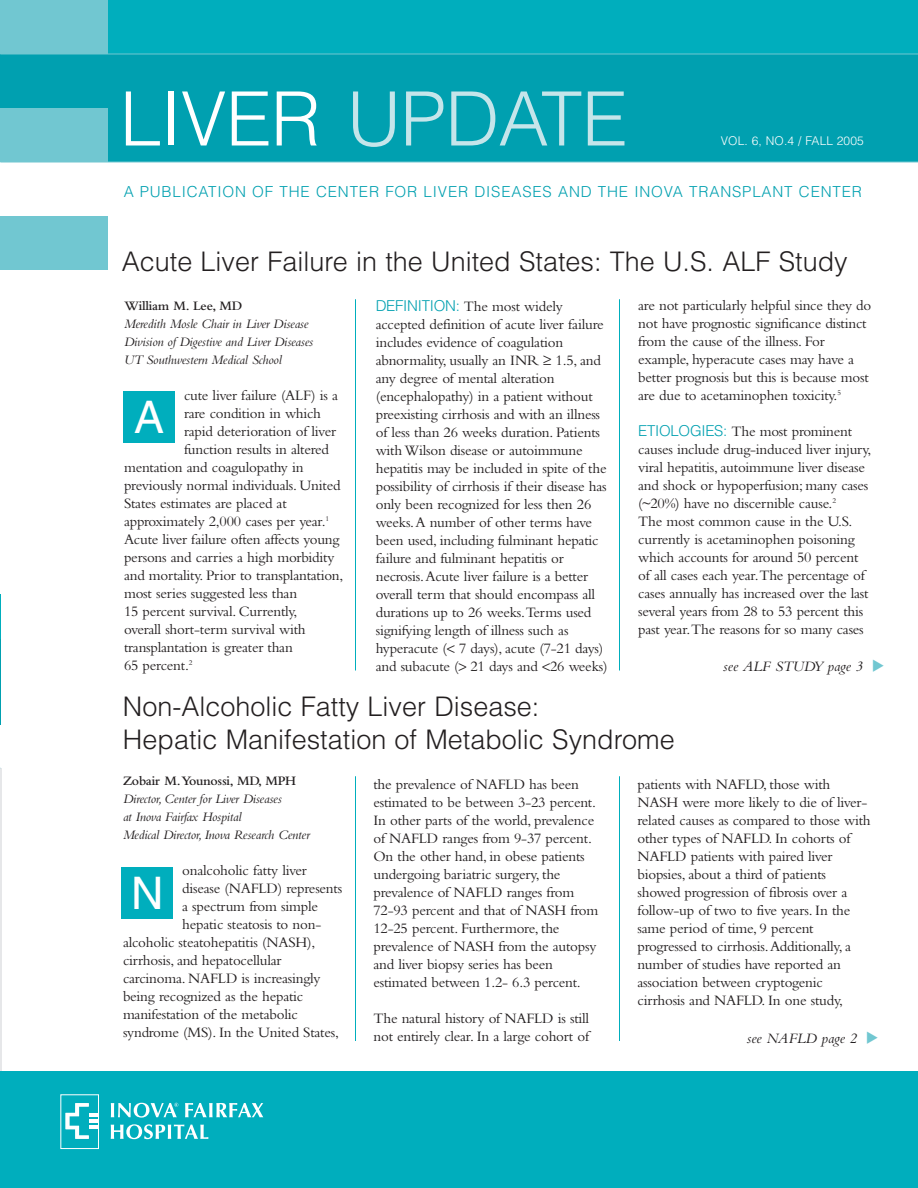
<style>
.page{position:relative;width:918px;height:1188px;background:#fff}
.page>*{position:absolute;margin:0;border:0;box-sizing:border-box;transform-origin:0 0}
.t1{font:300 75px "Helvetica";letter-spacing:-.01em;color:#c5e5ea}
.t2{font:45px "Helvetica";color:#fff}
.t3{font:300 27px/33px "Helvetica";color:#231f20}
.t4{font:300 15.15px "Helvetica";letter-spacing:.055em;color:#00a0b0}
.t5{font:15px/18px "Bembo";letter-spacing:-.015em;color:#231f20}
.t6{font:italic 15px "Bembo";color:#231f20}
.t7{font:italic 13.5px/18px "Bembo";letter-spacing:-.015em;color:#231f20}
.t8{font:600 13.5px "Bembo";letter-spacing:-.015em;color:#231f20}
.t9{font:300 12px "Helvetica";letter-spacing:.01em;color:#fff}
.s1{color:#fff}
.s2{font-family:"Helvetica";font-weight:300;color:#00a0b0}
</style>
<div class="page">
<hr style="left:0;top:769px;width:2px;height:419px;background:#e6e7e9">
<div style="left:0;top:1071px;width:918px;height:117px;background:#00aebd"></div>
<div style="left:0;top:1px;width:918px;height:161px;background:#00a0b0"></div>
<div style="left:0;top:0;width:918px;height:54px;background:#00aebd"></div>
<svg style="left:185px;top:1103px;width:78px;height:14px"></svg>
<svg style="left:111px;top:1124px;width:97px;height:15px"></svg>
<svg style="left:66px;top:1103px;width:31px;height:36px"></svg>
<div style="left:60px;top:1094px;width:39px;height:55px;border:1px solid #fff"></div>
<svg style="left:111px;top:1103px;width:67px;height:15px"></svg>
<div style="left:0;top:0;width:108px;height:54px;background:#71c7d1"></div>
<div style="left:0;top:108px;width:108px;height:54px;background:#71c7d1"></div>
<div style="left:0;top:216px;width:108px;height:54px;background:#71c7d1"></div>
<hr style="left:0;top:54px;width:918px;height:1px;background:#71c7d1">
<hr style="left:355px;top:299px;width:1px;height:371px;background:#00aebd">
<hr style="left:619px;top:299px;width:1px;height:371px;background:#00aebd">
<hr style="left:355px;top:776px;width:1px;height:265px;background:#00aebd">
<hr style="left:619px;top:776px;width:1px;height:265px;background:#00aebd">
<div style="left:123px;top:392px;width:52px;height:51px;background:#00aebd"></div>
<hr style="left:0;top:595px;width:1px;height:129px;background:#00a0b0">
<hr style="left:0;top:595px;width:1px;height:44px;background:#00aebd">
<hr style="left:0;top:162px;width:918px;height:1px;background:#71c7d1">
<div style="left:122px;top:867px;width:51px;height:52px;background:#00aebd"></div>
<h1 class="t1" style="left:120px;top:76px;width:509px"><span class="s1">LIVER</span> UPDATE</h1>
<p class="t9" style="left:721px;top:134px;width:145px">VOL. 6, NO.4 / FALL 2005</p>
<p class="t4" style="left:124px;top:183px;width:740px">A PUBLICATION OF THE CENTER FOR LIVER DISEASES AND THE INOVA TRANSPLANT CENTER</p>
<h3 class="t3" style="left:122px;top:245px;width:727px">Acute Liver Failure in the United States: The U.S. ALF Study</h3>
<p class="t8" style="left:124px;top:301px;width:120px">William M. Lee, MD</p>
<p class="t7" style="left:124px;top:316px;width:191px">Meredith Mosle Chair in Liver Disease<br>Division of Digestive and Liver Diseases<br>UT Southwestern Medical School</p>
<p class="t5" style="left:184px;top:388px;width:155px">cute liver failure (ALF) is a</p>
<p class="t5" style="left:184px;top:406px;width:139px">rare condition in which</p>
<p class="t5" style="left:184px;top:424px;width:154px">rapid deterioration of liver</p>
<p class="t5" style="left:184px;top:442px;width:147px">function results in altered</p>
<p class="t5" style="left:124px;top:460px;width:181px">mentation and coagulopathy in</p>
<p class="t5" style="left:124px;top:478px;width:218px">previously normal individuals. United</p>
<p class="t5" style="left:124px;top:496px;width:164px">States estimates are placed at</p>
<p class="t5" style="left:124px;top:514px;width:207px">approximately 2,000 cases per year.<sup>1</sup></p>
<p class="t5" style="left:124px;top:532px;width:217px">Acute liver failure often affects young</p>
<p class="t5" style="left:124px;top:550px;width:212px">persons and carries a high morbidity</p>
<p class="t5" style="left:124px;top:568px;width:221px">and mortality. Prior to transplantation,</p>
<p class="t5" style="left:124px;top:586px;width:175px">most series suggested less than</p>
<p class="t5" style="left:124px;top:604px;width:175px">15 percent survival. Currently,</p>
<p class="t5" style="left:124px;top:622px;width:183px">overall short-term survival with</p>
<p class="t5" style="left:124px;top:640px;width:170px">transplantation is greater than</p>
<p class="t5" style="left:124px;top:658px;width:70px">65 percent.<sup>2</sup></p>
<h2 class="t2" style="left:134px;top:401px;width:32px">A</h2>
<p class="t5" style="left:376px;top:299px;width:234px"><span class="s2">DEFINITION:</span> The most widely accepted definition of acute liver failure includes evidence of coagulation abnormality, usually an INR ≥ 1.5, and any degree of mental alteration (encephalopathy) in a patient without preexisting cirrhosis and with an illness of less than 26 weeks duration. Patients with Wilson disease or autoimmune hepatitis may be included in spite of the possibility of cirrhosis if their disease has only been recognized for less then 26 weeks.A number of other terms have been used, including fulminant hepatic failure and fulminant hepatitis or necrosis.Acute liver failure is a better overall term that should encompass all durations up to 26 weeks.Terms used signifying length of illness such as hyperacute ( 7 days), acute (7-21 days) and subacute ( 21 days and 26 weeks)</p>
<p class="t5" style="left:638px;top:298px;width:235px">are not particularly helpful since they do not have prognostic significance distinct from the cause of the illness. For example, hyperacute cases may have a better prognosis but this is because most are due to acetaminophen toxicity.<sup>5</sup></p>
<p class="t5" style="left:638px;top:424px;width:235px"><span class="s2">ETIOLOGIES:</span> The most prominent causes include drug-induced liver injury, viral hepatitis, autoimmune liver disease and shock or hypoperfusion; many cases (~20%) have no discernible cause.<sup>2<br></sup>The most common cause in the U.S. currently is acetaminophen poisoning which accounts for around 50 percent of all cases each year.The percentage of cases annually has increased over the last several years from 28 to 53 percent this past year.The reasons for so many cases</p>
<p class="t6" style="left:723px;top:661px;width:141px">see ALF STUDY page 3</p>
<h3 class="t3" style="left:123px;top:690px;width:553px">Non-Alcoholic Fatty Liver Disease:<br>Hepatic Manifestation of Metabolic Syndrome</h3>
<p class="t8" style="left:123px;top:776px;width:174px">Zobair M.Younossi, MD, MPH</p>
<p class="t7" style="left:123px;top:791px;width:188px">Director, Center for Liver Diseases<br>at Inova Fairfax Hospital<br>Medical Director, Inova Research Center</p>
<p class="t5" style="left:182px;top:863px;width:126px">onalcoholic fatty liver</p>
<p class="t5" style="left:182px;top:881px;width:162px">disease (NAFLD) represents</p>
<p class="t5" style="left:182px;top:899px;width:137px">a spectrum from simple</p>
<p class="t5" style="left:182px;top:917px;width:141px">hepatic steatosis to non-</p>
<p class="t5" style="left:123px;top:935px;width:194px">alcoholic steatohepatitis (NASH),</p>
<p class="t5" style="left:123px;top:953px;width:160px">cirrhosis, and hepatocellular</p>
<p class="t5" style="left:123px;top:971px;width:199px">carcinoma. NAFLD is increasingly</p>
<p class="t5" style="left:123px;top:989px;width:182px">being recognized as the hepatic</p>
<p class="t5" style="left:123px;top:1007px;width:176px">manifestation of the metabolic</p>
<p class="t5" style="left:123px;top:1025px;width:218px">syndrome (MS). In the United States,</p>
<h2 class="t2" style="left:131px;top:877px;width:34px">N</h2>
<p class="t5" style="left:374px;top:777px;width:226px">the prevalence of NAFLD has been estimated to be between 3-23 percent.<br>In other parts of the world, prevalence of NAFLD ranges from 9-37 percent.<br>On the other hand, in obese patients undergoing bariatric surgery, the prevalence of NAFLD ranges from 72-93 percent and that of NASH from 12-25 percent. Furthermore, the prevalence of NASH from the autopsy and liver biopsy series has been estimated between 1.2- 6.3 percent.</p>
<p class="t5" style="left:374px;top:1011px;width:217px">The natural history of NAFLD is still not entirely clear. In a large cohort of</p>
<p class="t5" style="left:638px;top:777px;width:235px">patients with NAFLD, those with NASH were more likely to die of liver&shy;related causes as compared to those with other types of NAFLD. In cohorts of NAFLD patients with paired liver biopsies, about a third of patients showed progression of fibrosis over a follow-up of two to five years. In the same period of time, 9 percent progressed to cirrhosis.Additionally, a number of studies have reported an association between cryptogenic cirrhosis and NAFLD. In one study,</p>
<p class="t6" style="left:747px;top:1033px;width:112px">see NAFLD page 2</p>
</div>
